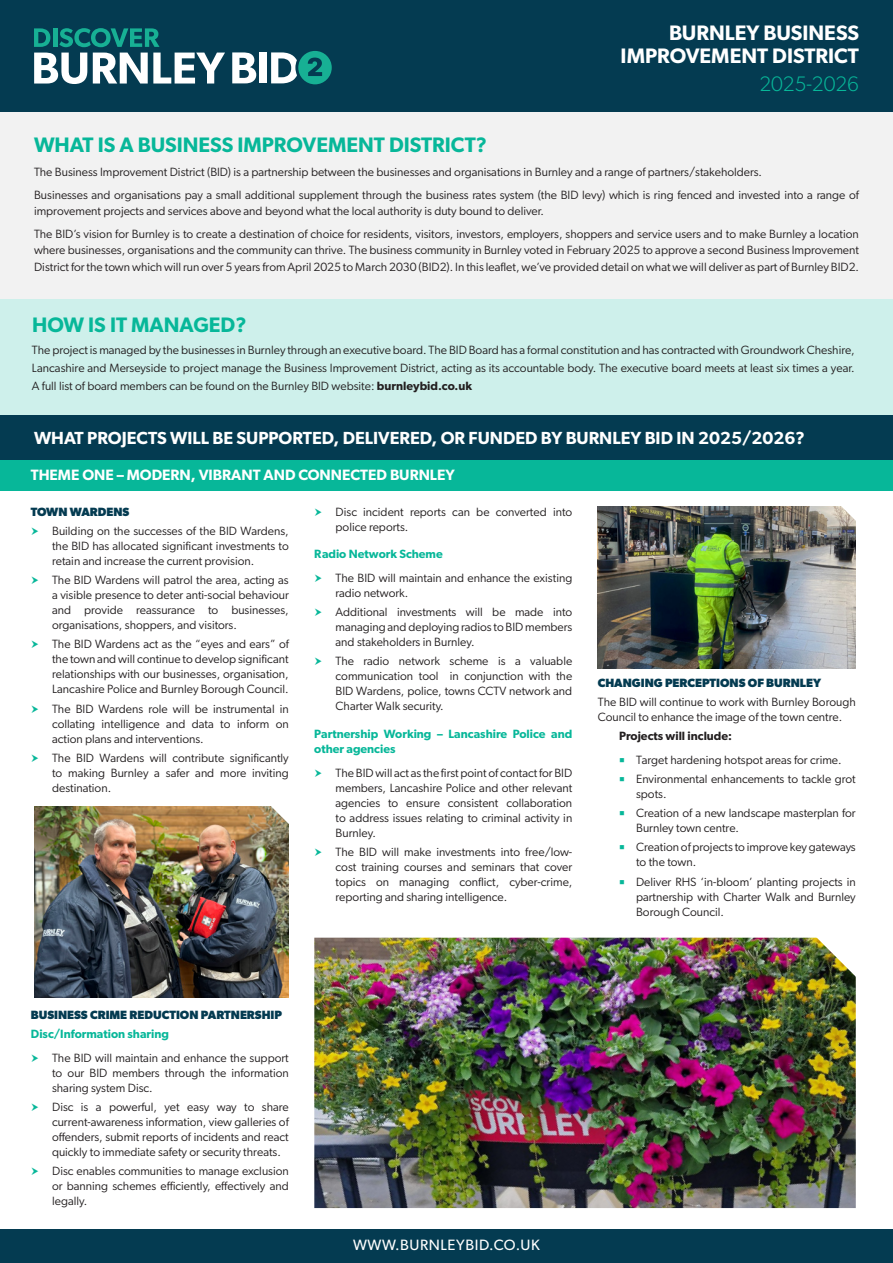
<style>
.page{position:relative;width:893px;height:1263px;background:#fff}
.page>*{position:absolute;margin:0;border:0;box-sizing:border-box;transform-origin:0 0}
.t1{font:600 21px "Gibson";color:#07b799}
.t2{font:600 21px/22.5px "Gibson";color:#fff;text-align:right}
.t3{font:300 21px "Gibson";color:#07b799}
.t4{font:600 17.55px "Gibson";color:#fff}
.t5{font:600 15px "Gibson";color:#fff}
.t6{font:15px "Gibson";letter-spacing:.04em;color:#fff}
.t7{font:12px/15px "Gibson";color:#231f20;text-align:justify}
.t8{font:600 12px/15px "Gibson";color:#07b799}
.t9{font:700 12px "Gibson";color:#043b51}
.t10{font:600 12px "Gibson";color:#231f20}
.s1{font-weight:600}
</style>
<div class="page">
<div style="left:0;top:298px;width:893px;height:120px;background:#cef0eb"></div>
<div style="left:0;top:415px;width:893px;height:45px;background:#043b51"></div>
<div style="left:0;top:460px;width:893px;height:31px;background:#07b799"></div>
<div style="left:0;top:112px;width:893px;height:186px;background:#f2f2f2"></div>
<div style="left:0;top:1229px;width:893px;height:34px;background:#043b51"></div>
<div style="left:0;top:0;width:893px;height:112px;background:#043b51"></div>
<svg style="left:34px;top:28px;width:16px;height:19px"></svg>
<hr style="left:53px;top:28px;width:4px;height:19px;background:#17b094">
<svg style="left:59px;top:28px;width:100px;height:19px"></svg>
<svg style="left:34px;top:53px;width:53px;height:31px"></svg>
<svg style="left:93px;top:53px;width:132px;height:31px"></svg>
<svg style="left:232px;top:52px;width:24px;height:31px"></svg>
<div style="left:259px;top:52px;width:7px;height:31px;background:#fff"></div>
<svg style="left:271px;top:51px;width:61px;height:33px"></svg>
<img style="left:34px;top:806px;width:255px;height:191px">
<img style="left:314px;top:938px;width:542px;height:270px">
<img style="left:598px;top:506px;width:258px;height:162px">
<svg style="left:838px;top:506px;width:18px;height:17px"></svg>
<img style="left:811px;top:937px;width:45px;height:48px">
<svg style="left:269px;top:806px;width:20px;height:19px"></svg>
<p class="t1" style="left:34px;top:132px;width:454px">WHAT IS A BUSINESS IMPROVEMENT DISTRICT?</p>
<p class="t2" style="left:621px;top:21px;width:240px">BURNLEY BUSINESS<br>IMPROVEMENT DISTRICT</p>
<p class="t3" style="left:759px;top:71px;width:101px">2025-2026</p>
<p class="t7" style="left:34px;top:164px;width:730px">The Business Improvement District (BID) is a partnership between the businesses and organisations in Burnley and a range of partners/stakeholders.</p>
<p class="t7" style="left:34px;top:186px;width:826px;line-height:16.5px">Businesses and organisations pay a small additional supplement through the business rates system (the BID levy) which is ring fenced and invested into a range of improvement projects and services above and beyond what the local authority is duty bound to deliver.</p>
<p class="t7" style="left:34px;top:225px;width:826px;line-height:16.5px">The BID’s vision for Burnley is to create a destination of choice for residents, visitors, investors, employers, shoppers and service users and to make Burnley a location where businesses, organisations and the community can thrive. The business community in Burnley voted in February 2025 to approve a second Business Improvement District for the town which will run over 5 years from April 2025 to March 2030 (BID2). In this leaflet, we’ve provided detail on what we will deliver as part of Burnley BID2.</p>
<p class="t1" style="left:32px;top:312px;width:216px">HOW IS IT MANAGED?</p>
<p class="t7" style="left:32px;top:341px;width:824px;line-height:18px">The project is managed by the businesses in Burnley through an executive board. The BID Board has a formal constitution and has contracted with Groundwork Cheshire, Lancashire and Merseyside to project manage the Business Improvement District, acting as its accountable body. The executive board meets at least six times a year.<br>A full list of board members can be found on the Burnley BID website: <span class="s1">burnleybid.co.uk</span></p>
<p class="t4" style="left:34px;top:427px;width:772px">WHAT PROJECTS WILL BE SUPPORTED, DELIVERED, OR FUNDED BY BURNLEY BID IN 2025/2026?</p>
<p class="t5" style="left:31px;top:466px;width:425px">THEME ONE – MODERN, VIBRANT AND CONNECTED BURNLEY</p>
<p class="t9" style="left:31px;top:504px;width:100px">TOWN WARDENS</p>
<p class="t7" style="left:52px;top:523px;width:238px">Building on the successes of the BID Wardens, the BID has allocated significant investments to retain and increase the current provision.</p>
<p class="t7" style="left:52px;top:572px;width:238px">The BID Wardens will patrol the area, acting as a visible presence to deter anti-social behaviour and provide reassurance to businesses, organisations, shoppers, and visitors.</p>
<p class="t7" style="left:52px;top:637px;width:238px">The BID Wardens act as the “eyes and ears” of the town and will continue to develop significant relationships with our businesses, organisation, Lancashire Police and Burnley Borough Council.</p>
<p class="t7" style="left:52px;top:701px;width:238px">The BID Wardens role will be instrumental in collating intelligence and data to inform on action plans and interventions.</p>
<p class="t7" style="left:52px;top:750px;width:238px">The BID Wardens will contribute significantly to making Burnley a safer and more inviting destination.</p>
<p class="t7" style="left:336px;top:504px;width:238px">Disc incident reports can be converted into police reports.</p>
<p class="t8" style="left:314px;top:546px;width:130px">Radio Network Scheme</p>
<p class="t7" style="left:336px;top:570px;width:238px">The BID will maintain and enhance the existing radio network.</p>
<p class="t7" style="left:336px;top:604px;width:238px">Additional investments will be made into managing and deploying radios to BID members and stakeholders in Burnley.</p>
<p class="t7" style="left:336px;top:654px;width:238px">The radio network scheme is a valuable communication tool in conjunction with the BID Wardens, police, towns CCTV network and Charter Walk security.</p>
<p class="t8" style="left:314px;top:726px;width:259px">Partnership Working – Lancashire Police and other agencies</p>
<p class="t7" style="left:336px;top:765px;width:238px">The BID will act as the first point of contact for BID members, Lancashire Police and other relevant agencies to ensure consistent collaboration to address issues relating to criminal activity in Burnley.</p>
<p class="t7" style="left:336px;top:844px;width:238px">The BID will make investments into free/low&shy;cost training courses and seminars that cover topics on managing conflict, cyber-crime, reporting and sharing intelligence.</p>
<p class="t9" style="left:598px;top:675px;width:225px">CHANGING PERCEPTIONS OF BURNLEY</p>
<p class="t7" style="left:598px;top:694px;width:259px">The BID will continue to work with Burnley Borough<br>Council to enhance the image of the town centre.</p>
<p class="t10" style="left:619px;top:729px;width:115px">Projects will include:</p>
<p class="t7" style="left:636px;top:752px;width:207px">Target hardening hotspot areas for crime.</p>
<p class="t7" style="left:636px;top:771px;width:221px">Environmental enhancements to tackle grot spots.</p>
<p class="t7" style="left:636px;top:805px;width:221px">Creation of a new landscape masterplan for<br>Burnley town centre.</p>
<p class="t7" style="left:636px;top:840px;width:221px">Creation of projects to improve key gateways to the town.</p>
<p class="t7" style="left:636px;top:874px;width:221px">Deliver RHS ‘in-bloom’ planting projects in partnership with Charter Walk and Burnley Borough Council.</p>
<p class="t9" style="left:31px;top:1008px;width:253px">BUSINESS CRIME REDUCTION PARTNERSHIP</p>
<p class="t8" style="left:31px;top:1026px;width:140px">Disc/Information sharing</p>
<p class="t7" style="left:52px;top:1050px;width:238px">The BID will maintain and enhance the support to our BID members through the information sharing system Disc.</p>
<p class="t7" style="left:52px;top:1099px;width:238px">Disc is a powerful, yet easy way to share current-awareness information, view galleries of offenders, submit reports of incidents and react quickly to immediate safety or security threats.</p>
<p class="t7" style="left:52px;top:1163px;width:238px">Disc enables communities to manage exclusion or banning schemes efficiently, effectively and legally.</p>
<p class="t6" style="left:353px;top:1236px;width:188px">WWW.BURNLEYBID.CO.UK</p>
</div>
